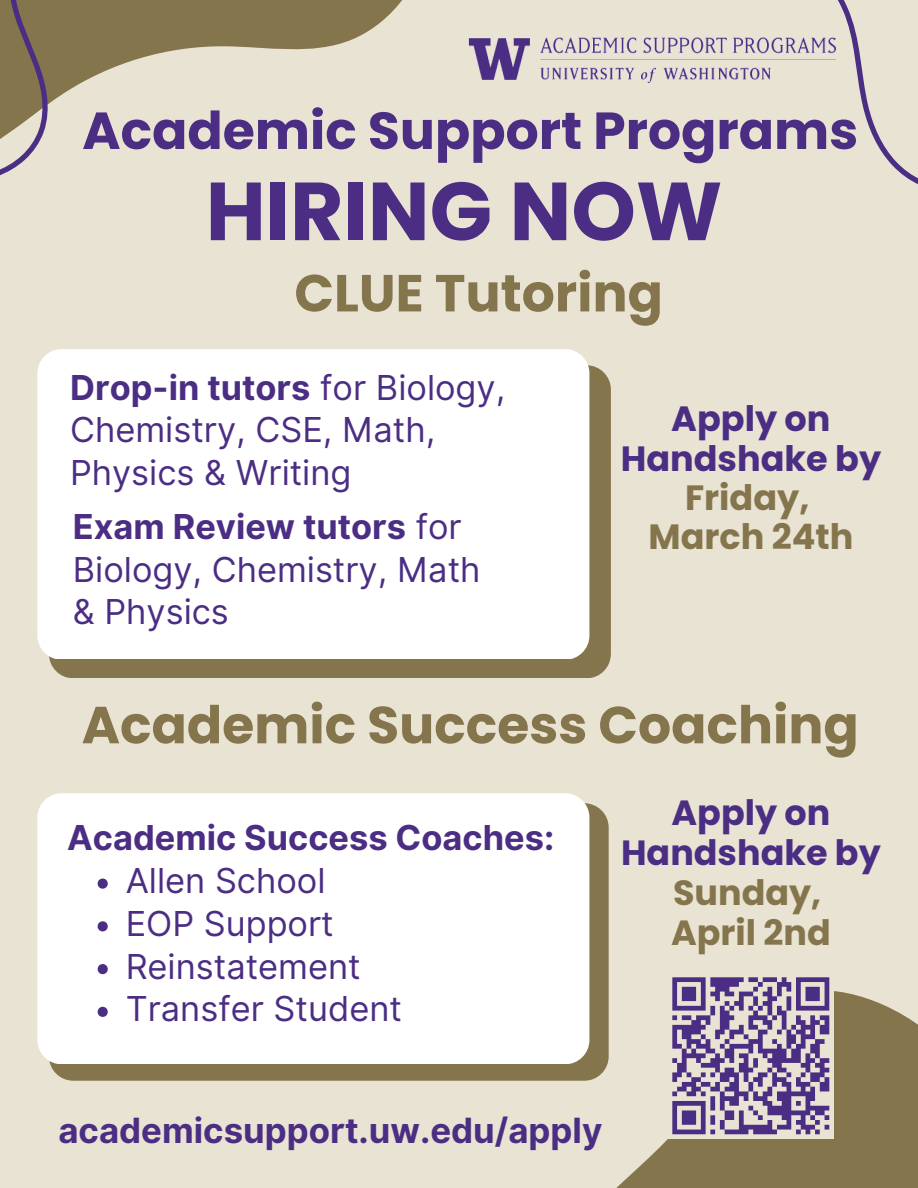
<style>
.page{position:relative;width:918px;height:1188px;background:#e8e3d3}
.page>*{position:absolute;margin:0;border:0;box-sizing:border-box;transform-origin:0 0}
.t1{font:700 82.2px "Poppins";color:#4b2e83}
.t2{font:700 52.05px "Poppins";color:#85754d}
.t3{font:700 52.05px "Poppins";color:#4b2e83}
.t4{font:700 35.1px/39.3px "Poppins";color:#4b2e83;text-align:center}
.t5{font:700 35.1px/39.3px "Poppins";color:#85754d;text-align:center}
.t6{font:700 34.95px/39.9px "Poppins";color:#4b2e83;text-align:center}
.t7{font:700 34.95px/39.9px "Poppins";color:#85754d}
.t8{font:700 34.8px "Inter";color:#4b2e83}
.t9{font:34.35px/42.8px "Inter";color:#4b2e83}
.t10{font:700 34.35px "Inter";color:#4b2e83}
.s1{font-weight:700}
</style>
<div class="page">
<svg style="left:58px;top:0;width:344px;height:97px;fill:#85754d"></svg>
<svg style="left:835px;top:0;width:83px;height:184px"></svg>
<svg style="left:616px;top:991px;width:302px;height:197px;fill:#85754d"></svg>
<svg style="left:0;top:0;width:58px;height:176px"></svg>
<div style="left:668px;top:973px;width:166px;height:166px;background:#e8e3d3"></div>
<svg style="left:672px;top:977px;width:158px;height:158px"></svg>
<div style="left:49px;top:365px;width:562px;height:313px;background:#85754d;border-radius:24px"></div>
<div style="left:37px;top:349px;width:552px;height:310px;background:#fff;border-radius:24px"></div>
<div style="left:49px;top:803px;width:560px;height:278px;background:#85754d;border-radius:24px"></div>
<div style="left:37px;top:793px;width:552px;height:270px;background:#fff;border-radius:24px"></div>
<img style="left:468px;top:37px;width:367px;height:45px">
<svg style="left:98px;top:879px;width:10px;height:10px"></svg>
<svg style="left:98px;top:921px;width:10px;height:10px"></svg>
<svg style="left:98px;top:964px;width:10px;height:10px"></svg>
<svg style="left:98px;top:1007px;width:10px;height:10px"></svg>
<h2 class="t3" style="left:82px;top:94px;width:778px">Academic Support Programs</h2>
<h1 class="t1" style="left:206px;top:154px;width:518px">HIRING NOW</h1>
<h2 class="t2" style="left:294px;top:257px;width:370px">CLUE Tutoring</h2>
<p class="t9" style="left:70px;top:366px;width:437px"><span class="s1">Drop-in tutors</span> for Biology,<br>Chemistry, CSE, Math,<br>Physics &amp; Writing</p>
<p class="t9" style="left:73px;top:505px;width:409px"><span class="s1">Exam Review tutors</span> for<br>Biology, Chemistry, Math &amp; Physics</p>
<p class="t4" style="left:621px;top:399px;width:262px">Apply on<br>Handshake by</p>
<p class="t5" style="left:649px;top:478px;width:206px">Friday,<br>March 24th</p>
<h2 class="t2" style="left:82px;top:689px;width:779px">Academic Success Coaching</h2>
<p class="t10" style="left:67px;top:817px;width:488px">Academic Success Coaches:</p>
<p class="t9" style="left:126px;top:859px;width:278px">Allen School<br>EOP Support<br>Reinstatement<br>Transfer Student</p>
<p class="t6" style="left:621px;top:793px;width:261px">Apply on<br>Handshake by</p>
<p class="t7" style="left:671px;top:873px;width:161px">Sunday,<br>April 2nd</p>
<p class="t8" style="left:58px;top:1109px;width:545px">academicsupport.uw.edu/apply</p>
</div>
